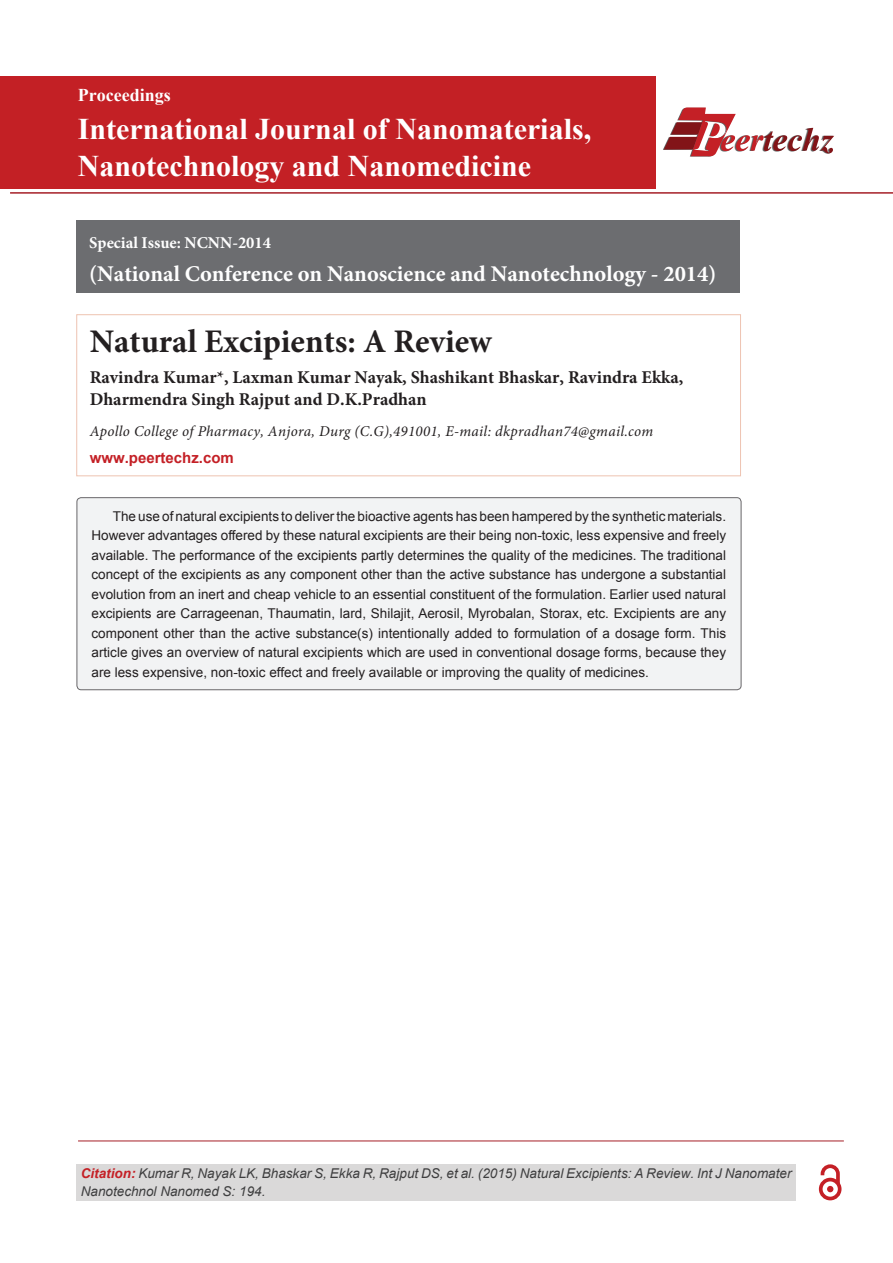
<style>
.page{position:relative;width:893px;height:1263px;background:#fff}
.page>*{position:absolute;margin:0;border:0;box-sizing:border-box;transform-origin:0 0}
.t1{font:italic 700 33.6px "Times New Roman";color:#606060}
.t2{font:700 33px "Minion Pro";color:#231f20}
.t3{font:700 30px/37.5px "Times New Roman";color:#fff}
.t4{font:700 22.5px "Minion Pro";color:#fff}
.t5{font:700 18px/22.5px "Minion Pro";color:#231f20}
.t6{font:700 18px "Times New Roman";color:#fff}
.t7{font:700 16.5px "Minion Pro";color:#fff}
.t8{font:italic 15px "Minion Pro";letter-spacing:.02em;color:#231f20}
.t9{font:700 15px "Arial";color:#c42026}
.t10{font:13.5px/19.5px "Arial";color:#231f20;text-align:justify}
.t11{font:italic 13.5px/18px "Arial";color:#3e3e3f}
.s1{font-weight:700;color:#c42026}
</style>
<div class="page">
<div style="left:0;top:77px;width:656px;height:112px;background:#c32025"></div>
<hr style="left:10px;top:192px;width:883px;height:2px;background:#a51f27">
<svg style="left:663px;top:107px;width:171px;height:50px"></svg>
<hr style="left:78px;top:1141px;width:766px;height:1px;background:#a51f27">
<div style="left:77px;top:221px;width:663px;height:72px;background:#6c6d70"></div>
<div style="left:819px;top:1178px;width:22px;height:22px;border:4px solid #c42026;border-radius:50%"></div>
<svg style="left:819px;top:1164px;width:23px;height:28px"></svg>
<div style="left:77px;top:498px;width:664px;height:192px;background:#f2f3f4;border-radius:4px"></div>
<div style="left:77px;top:497px;width:664px;height:193px;border:1px solid #686669;border-radius:4px"></div>
<div style="left:77px;top:315px;width:664px;height:161px;border:1px solid #eec3b1"></div>
<div style="left:77px;top:1164px;width:719px;height:37px;background:#dad9d9"></div>
<h3 class="t6" style="left:78px;top:85px;width:94px">Proceedings</h3>
<h3 class="t3" style="left:78px;top:110px;width:515px">International Journal of Nanomaterials,<br>Nanotechnology and Nanomedicine</h3>
<h1 class="t1" style="left:719px;top:121px;width:115px">eertechz</h1>
<p class="t7" style="left:89px;top:236px;width:183px">Special Issue: NCNN-2014</p>
<h3 class="t4" style="left:89px;top:264px;width:628px">(National Conference on Nanoscience and Nanotechnology - 2014)</h3>
<h2 class="t2" style="left:90px;top:328px;width:404px">Natural Excipients: A Review</h2>
<h3 class="t5" style="left:90px;top:367px;width:595px">Ravindra Kumar*, Laxman Kumar Nayak, Shashikant Bhaskar, Ravindra Ekka,<br>Dharmendra Singh Rajput and D.K.Pradhan</h3>
<p class="t8" style="left:90px;top:425px;width:565px">Apollo College of Pharmacy, Anjora, Durg (C.G),491001, E-mail: dkpradhan74@gmail.com</p>
<p class="t9" style="left:90px;top:449px;width:146px">www.peertechz.com</p>
<p class="t10" style="left:92px;top:506px;width:636px;text-indent:21px">The use of natural excipients to deliver the bioactive agents has been hampered by the synthetic materials.<br>However advantages offered by these natural excipients are their being non-toxic, less expensive and freely available. The performance of the excipients partly determines the quality of the medicines. The traditional concept of the excipients as any component other than the active substance has undergone a substantial evolution from an inert and cheap vehicle to an essential constituent of the formulation. Earlier used natural excipients are Carrageenan, Thaumatin, lard, Shilajit, Aerosil, Myrobalan, Storax, etc. Excipients are any component other than the active substance(s) intentionally added to formulation of a dosage form. This article gives an overview of natural excipients which are used in conventional dosage forms, because they are less expensive, non-toxic effect and freely available or improving the quality of medicines.</p>
<p class="t11" style="left:81px;top:1165px;width:712px"><span class="s1">Citation:</span> Kumar R, Nayak LK, Bhaskar S, Ekka R, Rajput DS, et al. (2015) Natural Excipients: A Review. Int J Nanomater<br>Nanotechnol Nanomed S: 194.</p>
</div>
